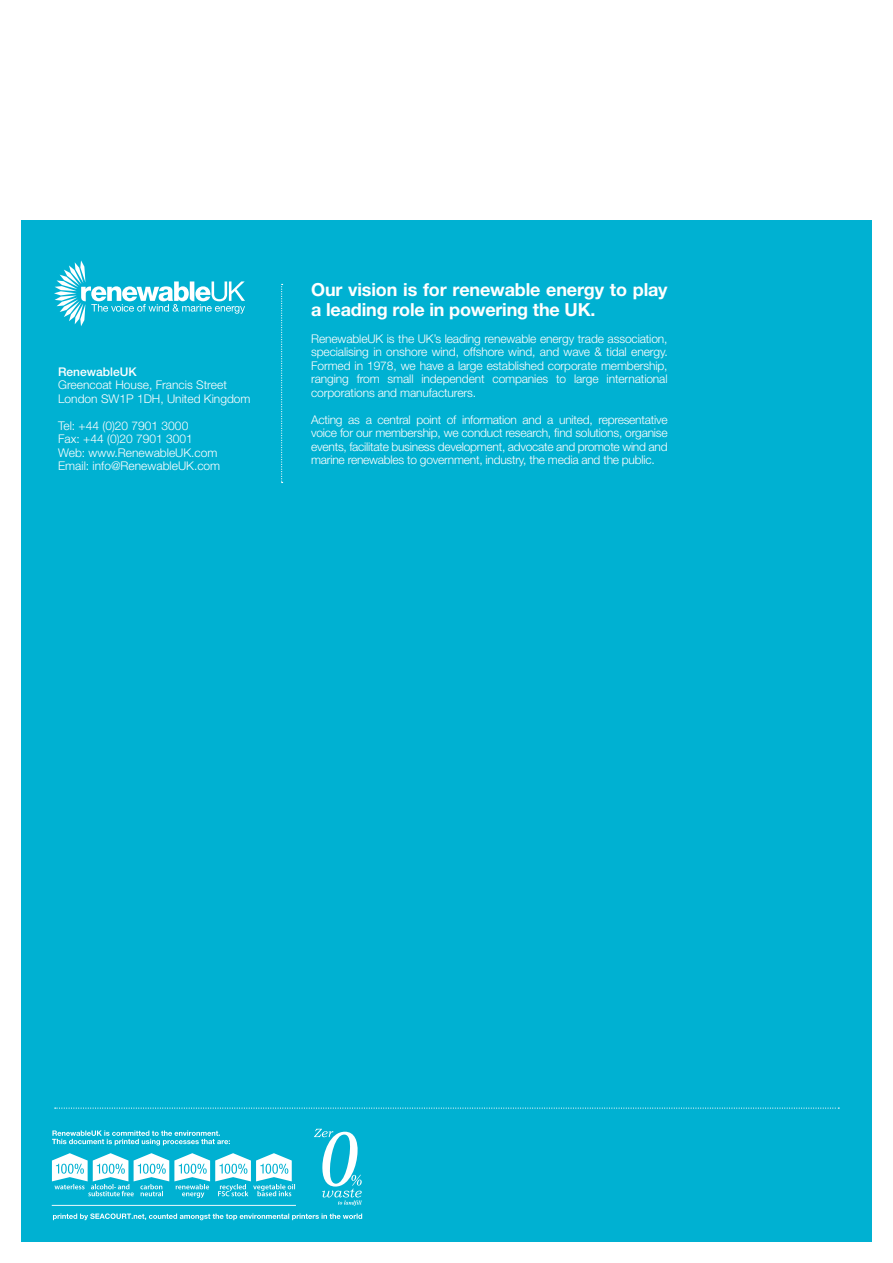
<style>
.page{position:relative;width:893px;height:1263px;background:#fff}
.page>*{position:absolute;margin:0;border:0;box-sizing:border-box;transform-origin:0 0}
.Table_Title{font:700 18px/20.2px "Helvetica Neue LT Pro";letter-spacing:-.01em;color:#fff}
.Table_Title-2{font:300 12px/13.5px "Helvetica Neue LT Pro";color:#fff;text-align:justify}
.Table_Title-3{font:500 12px "Helvetica Neue LT Pro";color:#fff}
</style>
<div class="page">
<div style="left:21px;top:220px;width:851px;height:1022px;background:#00b1d2"></div>
<svg style="left:281px;top:284px;width:2px;height:199px"></svg>
<svg style="left:55px;top:1107px;width:784px;height:2px"></svg>
<svg style="left:52px;top:1129px;width:310px;height:91px"></svg>
<svg style="left:54px;top:260px;width:191px;height:66px"></svg>
<p class="Table_Title-3" style="left:58px;top:364px;width:80px">RenewableUK</p>
<p class="Table_Title-2" style="left:58px;top:378px;width:170px">Greencoat House, Francis Street</p>
<p class="Table_Title-2" style="left:58px;top:392px;width:194px">London SW1P 1DH, United Kingdom</p>
<p class="Table_Title-2" style="left:58px;top:419px;width:132px">Tel: +44 (0)20 7901 3000</p>
<p class="Table_Title-2" style="left:58px;top:432px;width:136px">Fax: +44 (0)20 7901 3001</p>
<p class="Table_Title-2" style="left:58px;top:446px;width:164px">Web: www.RenewableUK.com<br>Email: info@RenewableUK.com</p>
<p class="Table_Title" style="left:311px;top:279px;width:358px">Our vision is for renewable energy to play a leading role in powering the UK.</p>
<p class="Table_Title-2" style="left:311px;top:332px;width:358px">RenewableUK is the UK’s leading renewable energy trade association, specialising in onshore wind, offshore wind, and wave &amp; tidal energy.<br>Formed in 1978, we have a large established corporate membership, ranging from small independent companies to large international corporations and manufacturers.</p>
<p class="Table_Title-2" style="left:311px;top:413px;width:358px">Acting as a central point of information and a united, representative voice for our membership, we conduct research, find solutions, organise events, facilitate business development, advocate and promote wind and marine renewables to government, industry, the media and the public.</p>
</div>
